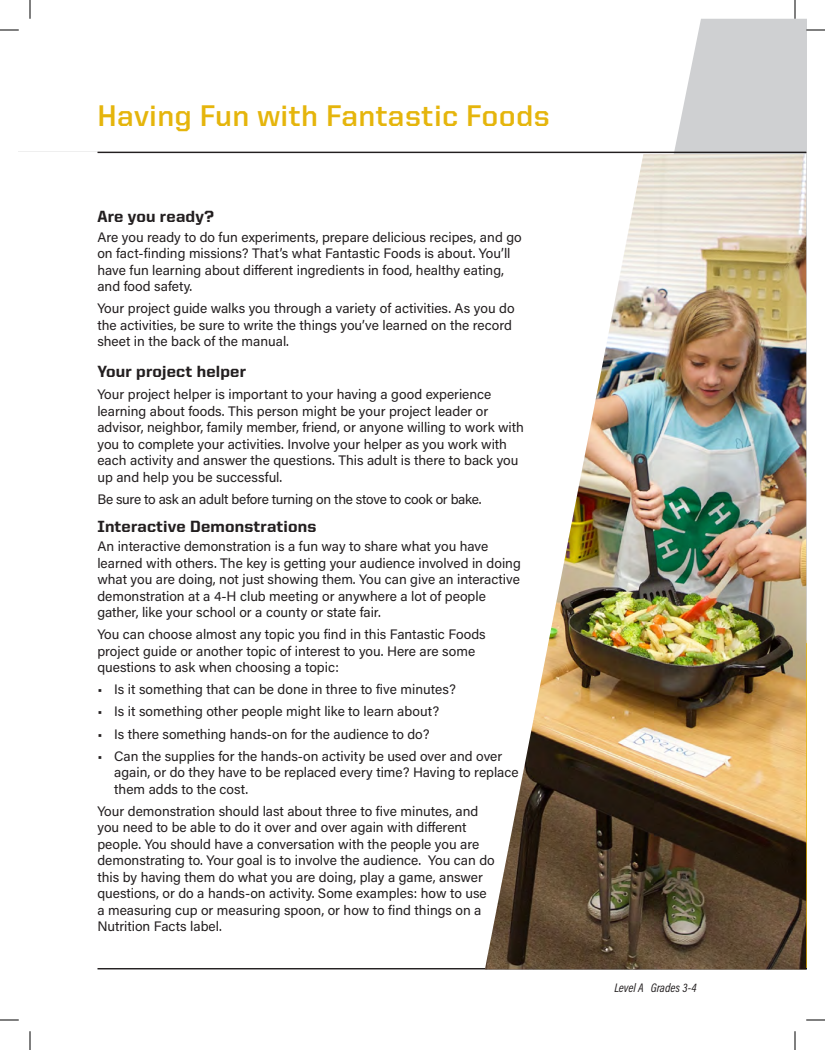
<style>
.page{position:relative;width:825px;height:1050px;background:#fff}
.page>*{position:absolute;margin:0;border:0;box-sizing:border-box;transform-origin:0 0}
.t1{font:700 30px "United Sans Reg";letter-spacing:.01em;color:#e5b50c}
.t2{font:800 16.25px "United Sans Reg";letter-spacing:.01em;color:#231f20}
.t3{font:13.75px/16.5px "Acumin Pro";color:#231f20}
.t4{font:13.75px/16.5px "Acumin Variable Concept";color:#231f20}
.t5{font:13.75px "Acumin Pro";letter-spacing:-.02em;color:#231f20}
.t6{font:italic 12.5px "Acumin Pro Cond";letter-spacing:.005em;color:#231f20}
</style>
<div class="page">
<svg style="left:497px;top:19px;width:309px;height:135px"></svg>
<svg style="left:806px;top:640px;width:1px;height:329px"></svg>
<svg style="left:98px;top:969px;width:708px;height:1px"></svg>
<hr style="left:19px;top:968px;width:787px;height:1px;background:#231f20">
<hr style="left:19px;top:967px;width:79px;height:4px;background:#fff">
<hr style="left:19px;top:152px;width:787px;height:1px;background:#231f20">
<svg style="left:19px;top:151px;width:79px;height:2px"></svg>
<img style="left:485px;top:154px;width:321px;height:815px">
<svg style="left:0;top:29px;width:19px;height:2px"></svg>
<svg style="left:806px;top:29px;width:19px;height:2px"></svg>
<svg style="left:0;top:1019px;width:19px;height:2px"></svg>
<svg style="left:806px;top:1019px;width:19px;height:2px"></svg>
<svg style="left:29px;top:0;width:2px;height:19px"></svg>
<svg style="left:29px;top:1031px;width:2px;height:19px"></svg>
<svg style="left:794px;top:0;width:2px;height:19px"></svg>
<svg style="left:794px;top:1031px;width:2px;height:19px"></svg>
<h1 class="t1" style="left:98px;top:99px;width:454px">Having Fun with Fantastic Foods</h1>
<p class="t2" style="left:97px;top:208px;width:118px">Are you ready?</p>
<p class="t3" style="left:97px;top:228px;width:426px">Are you ready to do fun experiments, prepare delicious recipes, and go on fact-finding missions? That’s what Fantastic Foods is about. You’ll have fun learning about different ingredients in food, healthy eating, and food safety.</p>
<p class="t3" style="left:97px;top:300px;width:419px">Your project guide walks you through a variety of activities. As you do the activities, be sure to write the things you’ve learned on the record sheet in the back of the manual.</p>
<p class="t2" style="left:97px;top:363px;width:150px">Your project helper</p>
<p class="t3" style="left:97px;top:386px;width:428px">Your project helper is important to your having a good experience learning about foods. This person might be your project leader or advisor, neighbor, family member, friend, or anyone willing to work with you to complete your activities. Involve your helper as you work with each activity and answer the questions. This adult is there to back you up and help you be successful.</p>
<p class="t5" style="left:97px;top:489px;width:386px">Be sure to ask an adult before turning on the stove to cook or bake.</p>
<p class="t2" style="left:97px;top:517px;width:221px">Interactive Demonstrations</p>
<p class="t3" style="left:97px;top:537px;width:425px">An interactive demonstration is a fun way to share what you have learned with others. The key is getting your audience involved in doing what you are doing, not just showing them. You can give an interactive demonstration at a 4-H club meeting or anywhere a lot of people gather, like your school or a county or state fair.</p>
<p class="t3" style="left:97px;top:626px;width:390px">You can choose almost any topic you find in this Fantastic Foods project guide or another topic of interest to you. Here are some questions to ask when choosing a topic:</p>
<p class="t4" style="left:97px;top:681px;width:360px">• Is it something that can be done in three to five minutes?</p>
<p class="t4" style="left:97px;top:703px;width:344px">• Is it something other people might like to learn about?</p>
<p class="t4" style="left:97px;top:725px;width:334px">• Is there something hands-on for the audience to do?</p>
<p class="t4" style="left:114px;top:747px;width:406px;text-indent:-17px">• Can the supplies for the hands-on activity be used over and over again, or do they have to be replaced every time? Having to replace them adds to the cost.</p>
<p class="t3" style="left:97px;top:802px;width:399px">Your demonstration should last about three to five minutes, and you need to be able to do it over and over again with different people. You should have a conversation with the people you are demonstrating to. Your goal is to involve the audience. You can do this by having them do what you are doing, play a game, answer questions, or do a hands-on activity. Some examples: how to use a measuring cup or measuring spoon, or how to find things on a Nutrition Facts label.</p>
<p class="t6" style="left:611px;top:980px;width:84px">Level A Grades 3-4</p>
<p class="t6" style="left:614px;top:980px;width:84px">Level A Grades 3-4</p>
</div>
